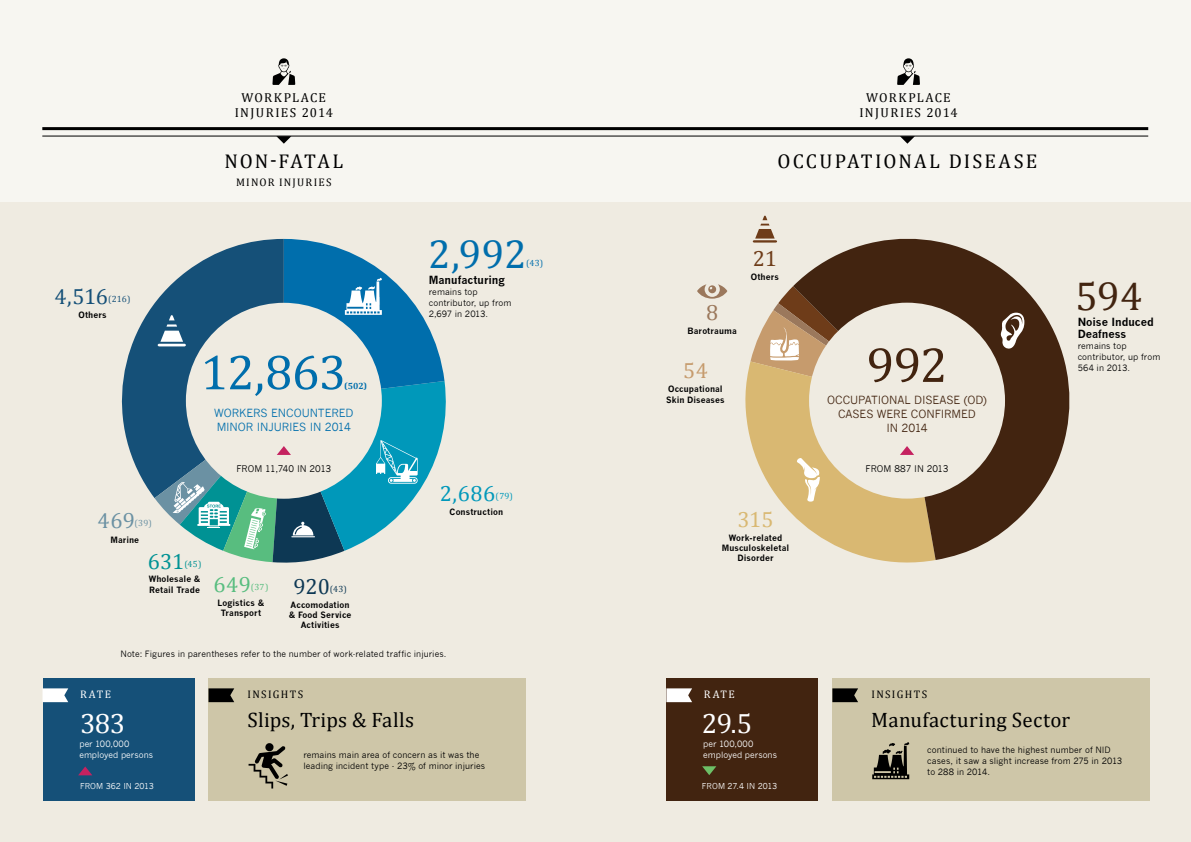
<style>
.page{position:relative;width:1191px;height:842px;background:#efebe1}
.page>*{position:absolute;margin:0;border:0;box-sizing:border-box;transform-origin:0 0}
.t1{font:50px "Cambria";color:#006eac}
.t2{font:50px "Cambria";color:#422410}
.t3{font:40.6px "Cambria";color:#006eac}
.t4{font:40.6px "Cambria";color:#422410}
.t5{font:28px "Cambria";color:#fff}
.t6{font:22px "Cambria";color:#0098ba}
.t7{font:22px "Cambria";color:#155078}
.t8{font:22px "Cambria";color:#58bd7f}
.t9{font:22px "Cambria";color:#0d3854}
.t10{font:22px "Cambria";color:#009294}
.t11{font:22px "Cambria";color:#6b91a3}
.t12{font:22px "Cambria";color:#d9b872}
.t13{font:22px "Cambria";color:#c69b6d}
.t14{font:22px "Cambria";color:#6e3c19}
.t15{font:22px "Cambria";color:#9b785c}
.t16{font:20.9px "Cambria";letter-spacing:.015em;color:#000}
.t17{font:20px "Cambria";letter-spacing:.1em;color:#000}
.t18{font:20px "Cambria";letter-spacing:.08em;color:#000}
.t19{font:13px/15px "Cambria";letter-spacing:.1em;color:#000}
.t20{font:11px/14px "News Gothic";letter-spacing:-.01em;color:#422410;text-align:center}
.t21{font:11px/14px "News Gothic";letter-spacing:-.01em;color:#006eac}
.t22{font:700 11px/12px "News Gothic";color:#000}
.t23{font:11px "Cambria";letter-spacing:.11em;color:#000}
.t24{font:11px "Cambria";letter-spacing:.135em;color:#fff}
.t25{font:9px "News Gothic";color:#000}
.t26{font:9px "Cambria";color:#155078}
.t27{font:700 9px "Cambria";color:#006eac}
.t28{font:9px "Cambria";color:#0098ba}
.t29{font:9px "Cambria";color:#0d3854}
.t30{font:9px "Cambria";color:#58bd7f}
.t31{font:9px "Cambria";color:#009294}
.t32{font:9px "Cambria";color:#6b91a3}
.t33{font:9px "Cambria";color:#006eac}
.t34{font:8.5px/11px "News Gothic";letter-spacing:.005em;color:#000}
.t35{font:700 8.5px/10px "News Gothic";letter-spacing:.01em;color:#000;text-align:center}
.t36{font:8.5px/11px "News Gothic";letter-spacing:.01em;color:#fff}
.t37{font:8px "News Gothic";letter-spacing:.005em;color:#fff}
</style>
<div class="page">
<div style="left:0;top:0;width:1191px;height:201px;background:#f7f6f1"></div>
<hr style="left:42px;top:136px;width:1106px;height:1px;background:#000">
<hr style="left:42px;top:127px;width:1106px;height:3px;background:#000">
<svg style="left:272px;top:58px;width:23px;height:27px"></svg>
<svg style="left:897px;top:58px;width:23px;height:27px"></svg>
<svg style="left:276px;top:136px;width:15px;height:8px"></svg>
<svg style="left:900px;top:136px;width:15px;height:8px"></svg>
<div style="left:208px;top:678px;width:317px;height:122px;background:#cec6a8"></div>
<div style="left:832px;top:678px;width:317px;height:122px;background:#cec6a8"></div>
<div style="left:666px;top:678px;width:152px;height:122px;background:#422410"></div>
<svg style="left:666px;top:688px;width:26px;height:14px"></svg>
<svg style="left:208px;top:688px;width:26px;height:14px"></svg>
<svg style="left:832px;top:688px;width:26px;height:14px"></svg>
<svg style="left:248px;top:743px;width:40px;height:45px"></svg>
<svg style="left:121px;top:303px;width:34px;height:195px;fill:#155078"></svg>
<svg style="left:872px;top:742px;width:37px;height:37px"></svg>
<svg style="left:745px;top:364px;width:190px;height:199px"></svg>
<svg style="left:793px;top:238px;width:277px;height:322px;fill:#422410"></svg>
<svg style="left:1000px;top:313px;width:24px;height:37px"></svg>
<hr style="left:753px;top:240px;width:24px;height:3px;background:#6e3c19">
<svg style="left:755px;top:215px;width:19px;height:24px"></svg>
<svg style="left:750px;top:286px;width:157px;height:115px;background:#a38461"></svg>
<svg style="left:796px;top:457px;width:24px;height:45px"></svg>
<svg style="left:697px;top:284px;width:30px;height:15px"></svg>
<div style="left:43px;top:678px;width:151px;height:122px;background:#155078"></div>
<svg style="left:43px;top:688px;width:25px;height:14px"></svg>
<svg style="left:78px;top:766px;width:14px;height:9px"></svg>
<svg style="left:702px;top:766px;width:14px;height:9px"></svg>
<svg style="left:155px;top:239px;width:291px;height:324px"></svg>
<div style="left:809px;top:303px;width:196px;height:196px;background:#efebe1;border-radius:50%"></div>
<svg style="left:900px;top:446px;width:14px;height:9px"></svg>
<h3 class="t19" style="left:235px;top:90px;width:100px;text-indent:7px">WORKPLACE<br>INJURIES 2014</h3>
<h3 class="t19" style="left:859px;top:90px;width:100px;text-indent:7px">WORKPLACE<br>INJURIES 2014</h3>
<h3 class="t7" style="left:55px;top:283px;width:55px">4,516</h3>
<p class="t26" style="left:108px;top:293px;width:24px">(216)</p>
<p class="t35" style="left:78px;top:309px;width:30px">Others</p>
<h3 class="t11" style="left:98px;top:507px;width:39px">469</h3>
<p class="t32" style="left:135px;top:517px;width:19px">(39)</p>
<p class="t35" style="left:110px;top:534px;width:30px">Marine</p>
<h3 class="t18" style="left:224px;top:149px;width:120px">NON-FATAL</h3>
<p class="t23" style="left:236px;top:176px;width:69px">MINOR INJURI</p>
<p class="t23" style="left:318px;top:176px;width:13px">ES</p>
<h1 class="t1" style="left:200px;top:343px;width:147px">12,863</h1>
<p class="t27" style="left:344px;top:379px;width:25px">(502)</p>
<p class="t21" style="left:214px;top:406px;width:141px">workers encountered m inor injuries in 2014</p>
<p class="t25" style="left:236px;top:464px;width:96px">from 11,740 in 2013</p>
<h3 class="t10" style="left:148px;top:549px;width:38px">631</h3>
<p class="t31" style="left:184px;top:559px;width:19px">(45)</p>
<p class="t35" style="left:149px;top:573px;width:53px;line-height:11px;text-align:left">Wholesale &amp;<br>Retail Trade</p>
<h3 class="t8" style="left:213px;top:571px;width:39px">649</h3>
<h3 class="t9" style="left:293px;top:573px;width:38px">920</h3>
<p class="t29" style="left:330px;top:584px;width:18px">(43)</p>
<p class="t30" style="left:251px;top:582px;width:19px">(37)</p>
<p class="t35" style="left:218px;top:598px;width:48px">Logistics &amp;<br>Transport</p>
<p class="t35" style="left:289px;top:599px;width:64px">Accomodation &amp; Food Service<br>Activities</p>
<h2 class="t3" style="left:428px;top:231px;width:100px">2,992</h2>
<p class="t33" style="left:526px;top:258px;width:18px">(43)</p>
<p class="t22" style="left:429px;top:273px;width:78px">Manufacturing</p>
<p class="t34" style="left:429px;top:286px;width:84px">remains top contributor, up from<br>2,697 in 2013.</p>
<h3 class="t6" style="left:440px;top:480px;width:57px">2,686</h3>
<p class="t28" style="left:495px;top:490px;width:19px">(79)</p>
<p class="t35" style="left:449px;top:506px;width:55px">Construction</p>
<p class="t34" style="left:120px;top:648px;width:327px">N ote: Figures in parentheses refer to the number of work-related traffic injuries.</p>
<h3 class="t17" style="left:777px;top:149px;width:96px">OCCUPATIO</h3>
<h3 class="t17" style="left:898px;top:149px;width:140px">NAL DISEASE</h3>
<h3 class="t14" style="left:753px;top:246px;width:26px">21</h3>
<h3 class="t15" style="left:706px;top:300px;width:14px">8</h3>
<p class="t35" style="left:687px;top:325px;width:51px">Barotrauma</p>
<h3 class="t13" style="left:683px;top:357px;width:26px">54</h3>
<p class="t35" style="left:666px;top:383px;width:60px;line-height:11px;text-align:left">Occupational<br>Skin Diseases</p>
<p class="t35" style="left:751px;top:272px;width:30px">Others</p>
<h3 class="t12" style="left:737px;top:506px;width:38px">315</h3>
<p class="t35" style="left:721px;top:533px;width:69px">Work-related<br>Musculoskeletal<br>Disorder</p>
<h1 class="t2" style="left:866px;top:335px;width:82px">992</h1>
<p class="t20" style="left:827px;top:393px;width:161px">occupational disease (OD) cases were confirm ed<br>in 2014</p>
<p class="t25" style="left:865px;top:464px;width:84px">from 887 in 2013</p>
<p class="t24" style="left:80px;top:688px;width:32px">RAT E</p>
<p class="t23" style="left:248px;top:688px;width:42px">INSIGHTS</p>
<p class="t24" style="left:704px;top:688px;width:32px">RAT E</p>
<p class="t23" style="left:871px;top:688px;width:42px">INSIGHTS</p>
<h2 class="t4" style="left:1075px;top:273px;width:69px">594</h2>
<p class="t22" style="left:1077px;top:315px;width:78px">Noise Induced<br>Deafness</p>
<p class="t34" style="left:1077px;top:340px;width:84px">remains top contributor, up from<br>564 in 2013.</p>
<h3 class="t5" style="left:80px;top:707px;width:47px">383</h3>
<p class="t36" style="left:79px;top:738px;width:75px">per 100,000 employed persons</p>
<h3 class="t16" style="left:247px;top:708px;width:168px">SLIPS, TRIPS &amp; FALLS</h3>
<h3 class="t16" style="left:871px;top:708px;width:200px">MANUFACTURING SECTOR</h3>
<h3 class="t5" style="left:702px;top:707px;width:52px">29.5</h3>
<p class="t36" style="left:703px;top:738px;width:75px">per 100,000 employed persons</p>
<p class="t34" style="left:303px;top:749px;width:183px">remains main area of concern as it was the leading incident type - 23% of minor injuries</p>
<p class="t34" style="left:927px;top:744px;width:196px">continued to have the highest number of NID cases, it saw a slight increase from 275 in 2013 to 288 in 2014.</p>
<p class="t37" style="left:80px;top:782px;width:75px">from 362 in 2013</p>
<p class="t37" style="left:702px;top:782px;width:77px">from 27.4 in 2013</p>
</div>
